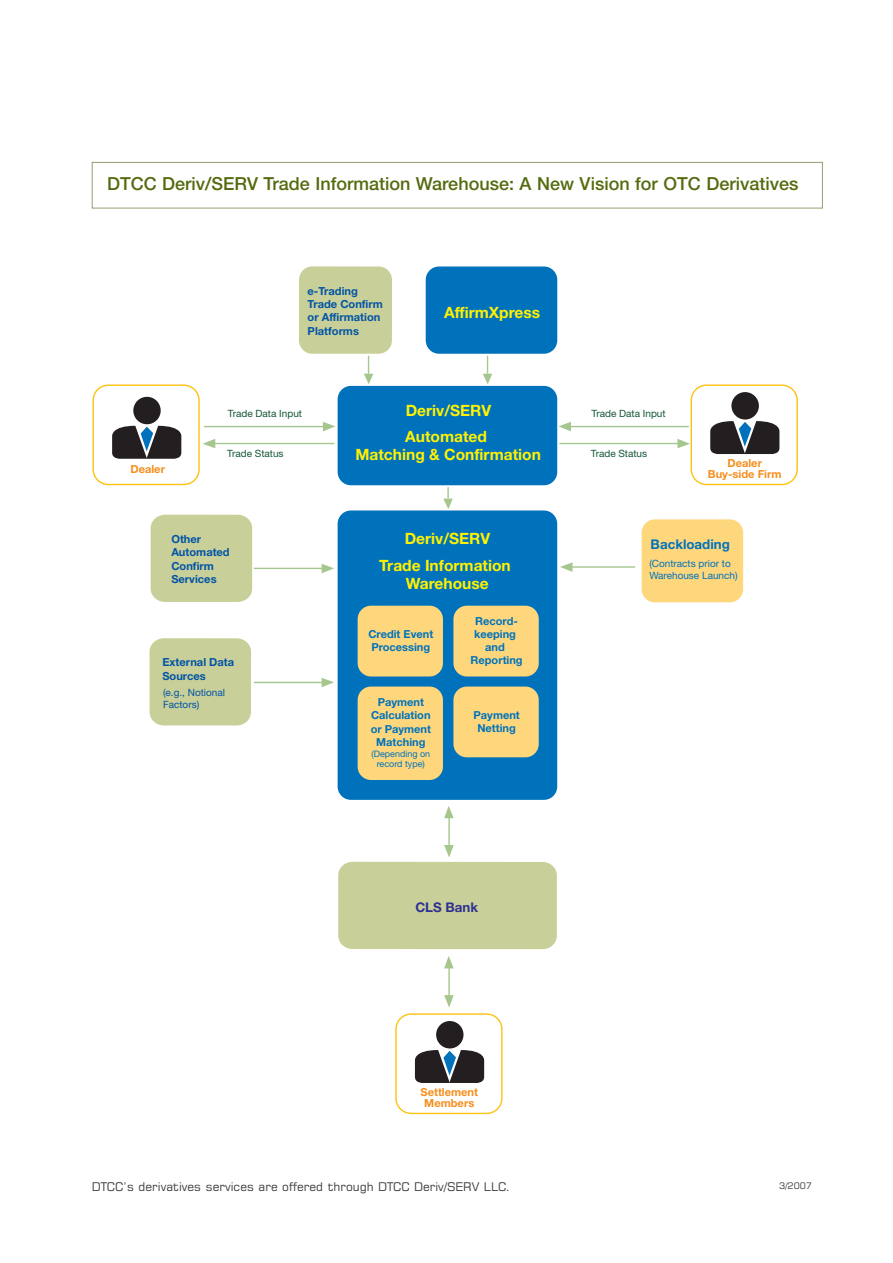
<style>
.page{position:relative;width:893px;height:1263px;background:#fff}
.page>*{position:absolute;margin:0;border:0;box-sizing:border-box;transform-origin:0 0}
.t1{font:500 18px "Helvetica Neue";color:#546b0f}
.t2{font:700 15.6px/25.5px "Helvetica Neue";color:#fff101}
.t3{font:700 13.35px "Helvetica Neue";color:#0072bc}
.t4{font:700 13.35px "Helvetica Neue";color:#2e3092}
.t5{font:12px "Square 721 BT";color:#3e3e3f}
.t6{font:700 11.1px/13.2px "Helvetica Neue";color:#0072bc;text-align:center}
.t7{font:700 11.1px/13.4px "Helvetica Neue";color:#0154a6}
.t8{font:700 11.1px/11.1px "Helvetica Neue";color:#f68e1e;text-align:center}
.t9{font:10.05px "Helvetica Neue";color:#155736}
.t10{font:10.05px/12px "Helvetica Neue";color:#0072bc}
.t11{font:10.05px/12px "Helvetica Neue";color:#0154a6}
.t12{font:9px/10.8px "Helvetica Neue";color:#0072bc;text-align:center}
.t13{font:9px "Square 721 BT";color:#3e3e3f}
</style>
<div class="page">
<div style="left:92px;top:162px;width:731px;height:46px;border:1px solid #999e6f"></div>
<div style="left:299px;top:266px;width:93px;height:88px;background:#c9cf98;border-radius:13px"></div>
<div style="left:426px;top:266px;width:131px;height:88px;background:#0072bc;border-radius:13px"></div>
<hr style="left:254px;top:682px;width:72px;height:1px;background:#a5c78e">
<svg style="left:322px;top:678px;width:12px;height:9px"></svg>
<hr style="left:254px;top:568px;width:72px;height:1px;background:#a5c78e">
<svg style="left:322px;top:564px;width:12px;height:9px"></svg>
<hr style="left:568px;top:566px;width:67px;height:2px;background:#a5c78e">
<svg style="left:560px;top:562px;width:12px;height:10px"></svg>
<div style="left:338px;top:386px;width:219px;height:99px;background:#0072bc;border-radius:13px"></div>
<div style="left:92px;top:384px;width:108px;height:101px;border:1px solid #fec210;border-radius:15px"></div>
<div style="left:338px;top:510px;width:219px;height:290px;background:#0072bc;border-radius:13px"></div>
<div style="left:642px;top:519px;width:101px;height:83px;background:#fed77d;border-radius:13px"></div>
<div style="left:358px;top:606px;width:85px;height:70px;background:#fed77d;border-radius:13px"></div>
<div style="left:358px;top:686px;width:85px;height:94px;background:#fed77d;border-radius:13px"></div>
<div style="left:453px;top:606px;width:86px;height:70px;background:#fed77d;border-radius:13px"></div>
<div style="left:453px;top:686px;width:86px;height:71px;background:#fed77d;border-radius:13px"></div>
<div style="left:338px;top:862px;width:219px;height:87px;background:#c9cf98;border-radius:14px"></div>
<div style="left:150px;top:638px;width:101px;height:87px;background:#c9cf98;border-radius:14px"></div>
<svg style="left:364px;top:356px;width:9px;height:28px"></svg>
<svg style="left:483px;top:356px;width:9px;height:28px"></svg>
<svg style="left:443px;top:487px;width:10px;height:22px"></svg>
<svg style="left:323px;top:422px;width:12px;height:9px"></svg>
<hr style="left:204px;top:426px;width:122px;height:1px;background:#a5c78e">
<svg style="left:203px;top:439px;width:12px;height:9px"></svg>
<hr style="left:212px;top:443px;width:122px;height:1px;background:#a5c78e">
<svg style="left:558px;top:422px;width:13px;height:9px"></svg>
<hr style="left:568px;top:426px;width:121px;height:1px;background:#a5c78e">
<svg style="left:677px;top:439px;width:13px;height:9px"></svg>
<hr style="left:559px;top:443px;width:121px;height:1px;background:#a5c78e">
<div style="left:151px;top:515px;width:101px;height:87px;background:#c9cf98;border-radius:14px"></div>
<div style="left:133px;top:397px;width:28px;height:27px;background:#231f20;border-radius:50%"></div>
<svg style="left:112px;top:426px;width:70px;height:33px;background:#42464c"></svg>
<div style="left:691px;top:384px;width:107px;height:101px;border:1px solid #fec210;border-radius:15px"></div>
<div style="left:731px;top:392px;width:28px;height:27px;background:#231f20;border-radius:50%"></div>
<svg style="left:710px;top:421px;width:70px;height:33px;background:#42464c"></svg>
<div style="left:395px;top:1013px;width:108px;height:101px;border:1px solid #fec210;border-radius:15px"></div>
<div style="left:436px;top:1021px;width:27px;height:27px;background:#231f20;border-radius:50%"></div>
<svg style="left:414px;top:1050px;width:71px;height:33px;background:#44494e"></svg>
<svg style="left:444px;top:806px;width:10px;height:12px"></svg>
<svg style="left:444px;top:845px;width:10px;height:12px"></svg>
<hr style="left:448px;top:817px;width:2px;height:29px;background:#a5c78e">
<svg style="left:444px;top:956px;width:10px;height:12px"></svg>
<svg style="left:444px;top:995px;width:10px;height:13px"></svg>
<hr style="left:448px;top:967px;width:2px;height:29px;background:#a5c78e">
<h1 class="t1" style="left:107px;top:177px;width:693px">DTCC Deriv/SERV Trade Information Warehouse: A New Vision for OTC Derivatives</h1>
<p class="t8" style="left:139px;top:464px;width:28px">ealer</p>
<p class="t7" style="left:308px;top:285px;width:52px">e-Trading</p>
<p class="t7" style="left:313px;top:298px;width:71px">rade Confirm</p>
<p class="t7" style="left:308px;top:312px;width:74px">or Affirmation</p>
<p class="t7" style="left:308px;top:325px;width:53px">Platforms</p>
<h2 class="t2" style="left:444px;top:301px;width:98px">A firmXpress</h2>
<p class="t9" style="left:233px;top:408px;width:71px">rade Data Input</p>
<p class="t9" style="left:232px;top:447px;width:53px">rade Status</p>
<h2 class="t2" style="left:405px;top:399px;width:88px">Deriv/SERV<br>Automated</h2>
<h2 class="t2" style="left:355px;top:443px;width:187px">Matching &amp; Confirmation</h2>
<p class="t7" style="left:171px;top:533px;width:60px">Other<br>Automated<br>Confirm</p>
<p class="t7" style="left:179px;top:573px;width:40px">ervices</p>
<p class="t7" style="left:170px;top:657px;width:60px;text-indent:-7px">External Dat ources</p>
<p class="t11" style="left:169px;top:686px;width:58px;text-indent:-6px">(e.g., Notional actor</p>
<h2 class="t2" style="left:379px;top:527px;width:133px;line-height:26.4px;text-align:center">Deriv/SERV<br>Trade Information</h2>
<h2 class="t2" style="left:406px;top:572px;width:84px">Warehouse</h2>
<p class="t6" style="left:368px;top:628px;width:66px;text-align:right">Credit Event rocessing</p>
<p class="t6" style="left:475px;top:615px;width:44px">Record-</p>
<p class="t6" style="left:487px;top:628px;width:31px">eping</p>
<p class="t6" style="left:492px;top:641px;width:15px">nd</p>
<p class="t6" style="left:471px;top:655px;width:54px">Reporting</p>
<p class="t6" style="left:371px;top:697px;width:62px">Payment<br>Calculation or Payment<br>Matching</p>
<p class="t12" style="left:371px;top:748px;width:60px">(Depending on ecord type)</p>
<p class="t6" style="left:474px;top:709px;width:48px">Payment<br>Ne ting</p>
<p class="t4" style="left:415px;top:902px;width:64px">CLS Bank</p>
<p class="t9" style="left:596px;top:408px;width:71px">rade Data Input</p>
<p class="t9" style="left:596px;top:447px;width:53px">rade Status</p>
<p class="t8" style="left:708px;top:459px;width:75px">Dealer<br>Buy-side Firm</p>
<p class="t3" style="left:651px;top:539px;width:81px">Backloading</p>
<p class="t10" style="left:649px;top:557px;width:90px">(Contracts prior to<br>Warehouse Launch)</p>
<p class="t8" style="left:424px;top:1088px;width:55px">ettlement<br>Members</p>
<p class="t5" style="left:92px;top:1182px;width:420px">DTCC’s derivatives services are offered through DTCC Deriv/SERV LLC.</p>
<p class="t13" style="left:779px;top:1182px;width:34px">3/2007</p>
</div>
